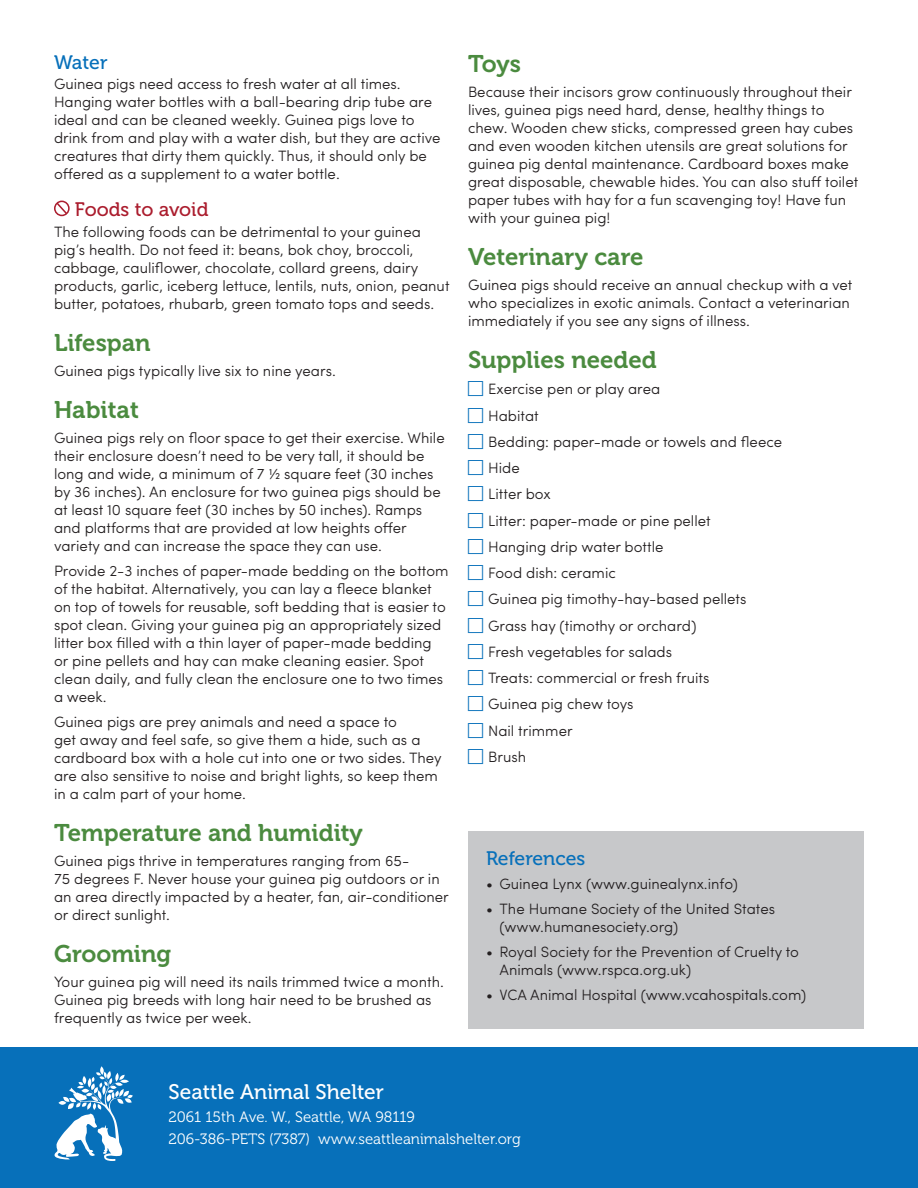
<style>
.page{position:relative;width:918px;height:1188px;background:#fff}
.page>*{position:absolute;margin:0;border:0;box-sizing:border-box;transform-origin:0 0}
.t1{font:24px "Museo 700";color:#4b8b3f}
.t2{font:21px "Museo 500";color:#fff}
.t3{font:19.5px "Museo 500";color:#0770ba}
.t4{font:19.5px "Museo 500";color:#ab1d2e}
.t5{font:300 15px/18px "Sofia Pro";color:#231f20}
.t6{font:15px/22.4px "Museo 300";color:#fff}
</style>
<div class="page">
<svg style="left:54px;top:201px;width:16px;height:15px"></svg>
<div style="left:0;top:1048px;width:918px;height:140px;background:#0770ba"></div>
<svg style="left:54px;top:1066px;width:79px;height:95px"></svg>
<div style="left:468px;top:832px;width:396px;height:197px;background:#c7c8ca"></div>
<h3 class="t3" style="left:54px;top:51px;width:55px">Water</h3>
<p class="t5" style="left:54px;top:74px;width:388px">Guinea pigs need access to fresh water at all times.<br>Hanging water bottles with a ball-bearing drip tube are ideal and can be cleaned weekly. Guinea pigs love to drink from and play with a water dish, but they are active creatures that dirty them quickly. Thus, it should only be offered as a supplement to a water bottle.</p>
<h3 class="t4" style="left:75px;top:199px;width:135px">Foods to avoid</h3>
<p class="t5" style="left:54px;top:222px;width:397px">The following foods can be detrimental to your guinea pig’s health. Do not feed it: beans, bok choy, broccoli, cabbage, cauliflower, chocolate, collard greens, dairy products, garlic, iceberg lettuce, lentils, nuts, onion, peanut butter, potatoes, rhubarb, green tomato tops and seeds.</p>
<h1 class="t1" style="left:54px;top:330px;width:98px">Lifespan</h1>
<p class="t5" style="left:54px;top:361px;width:283px">Guinea pigs typically live six to nine years.</p>
<h1 class="t1" style="left:54px;top:397px;width:86px">Habitat</h1>
<p class="t5" style="left:54px;top:428px;width:392px">Guinea pigs rely on floor space to get their exercise. While their enclosure doesn’t need to be very tall, it should be long and wide, a minimum of 7 ½ square feet (30 inches by 36 inches). An enclosure for two guinea pigs should be at least 10 square feet (30 inches by 50 inches). Ramps and platforms that are provided at low heights offer variety and can increase the space they can use.</p>
<p class="t5" style="left:54px;top:561px;width:396px">Provide 2-3 inches of paper-made bedding on the bottom of the habitat. Alternatively, you can lay a fleece blanket on top of towels for reusable, soft bedding that is easier to spot clean. Giving your guinea pig an appropriately sized litter box filled with a thin layer of paper-made bedding or pine pellets and hay can make cleaning easier. Spot clean daily, and fully clean the enclosure one to two times a week.</p>
<p class="t5" style="left:54px;top:711px;width:389px">Guinea pigs are prey animals and need a space to<br>get away and feel safe, so give them a hide, such as a cardboard box with a hole cut into one or two sides. They are also sensitive to noise and bright lights, so keep them in a calm part of your home.</p>
<h1 class="t1" style="left:54px;top:819px;width:310px">Temperature and humidity</h1>
<p class="t5" style="left:54px;top:850px;width:396px">Guinea pigs thrive in temperatures ranging from 65-<br>75 degrees F. Never house your guinea pig outdoors or in an area directly impacted by a heater, fan, air-conditioner or direct sunlight.</p>
<h1 class="t1" style="left:54px;top:940px;width:119px">Grooming</h1>
<p class="t5" style="left:54px;top:971px;width:391px">Your guinea pig will need its nails trimmed twice a month.<br>Guinea pig breeds with long hair need to be brushed as frequently as twice per week.</p>
<h1 class="t1" style="left:468px;top:50px;width:55px">Toys</h1>
<p class="t5" style="left:468px;top:82px;width:392px">Because their incisors grow continuously throughout their lives, guinea pigs need hard, dense, healthy things to chew. Wooden chew sticks, compressed green hay cubes and even wooden kitchen utensils are great solutions for guinea pig dental maintenance. Cardboard boxes make great disposable, chewable hides. You can also stuff toilet paper tubes with hay for a fun scavenging toy! Have fun with your guinea pig!</p>
<h1 class="t1" style="left:468px;top:243px;width:177px">Veterinary care</h1>
<p class="t5" style="left:468px;top:275px;width:386px">Guinea pigs should receive an annual checkup with a vet who specializes in exotic animals. Contact a veterinarian immediately if you see any signs of illness.</p>
<h1 class="t1" style="left:468px;top:346px;width:190px">Supplies needed</h1>
<p class="t5" style="left:488px;top:375px;width:295px;line-height:26.2px">Exercise pen or play area<br>Habitat<br>Bedding: paper-made or towels and fleece<br>Hide<br>Litter box<br>Litter: paper-made or pine pellet<br>Hanging drip water bottle<br>Food dish: ceramic<br>Guinea pig timothy-hay-based pellets<br>Grass hay (timothy or orchard)<br>Fresh vegetables for salads<br>Treats: commercial or fresh fruits<br>Guinea pig chew toys<br>Nail trimmer<br>Brush</p>
<h3 class="t3" style="left:486px;top:847px;width:101px">References</h3>
<p class="t5" style="left:486px;top:874px;width:253px">• Guinea Lynx (www.guinealynx.info)</p>
<p class="t5" style="left:500px;top:899px;width:277px;text-indent:-14px">• The Humane Society of the United States (www.humanesociety.org)</p>
<p class="t5" style="left:500px;top:942px;width:301px;text-indent:-14px">• Royal Society for the Prevention of Cruelty to<br>Animals (www.rspca.org.uk)</p>
<p class="t5" style="left:486px;top:984px;width:322px">• VCA Animal Hospital (www.vcahospitals.com)</p>
<h2 class="t2" style="left:168px;top:1080px;width:217px">Seattle Animal Shelter</h2>
<p class="t6" style="left:168px;top:1106px;width:354px">2061 15th Ave. W., Seattle, WA 98119<br>206-386-PETS (7387) www.seattleanimalshelter.org</p>
</div>
